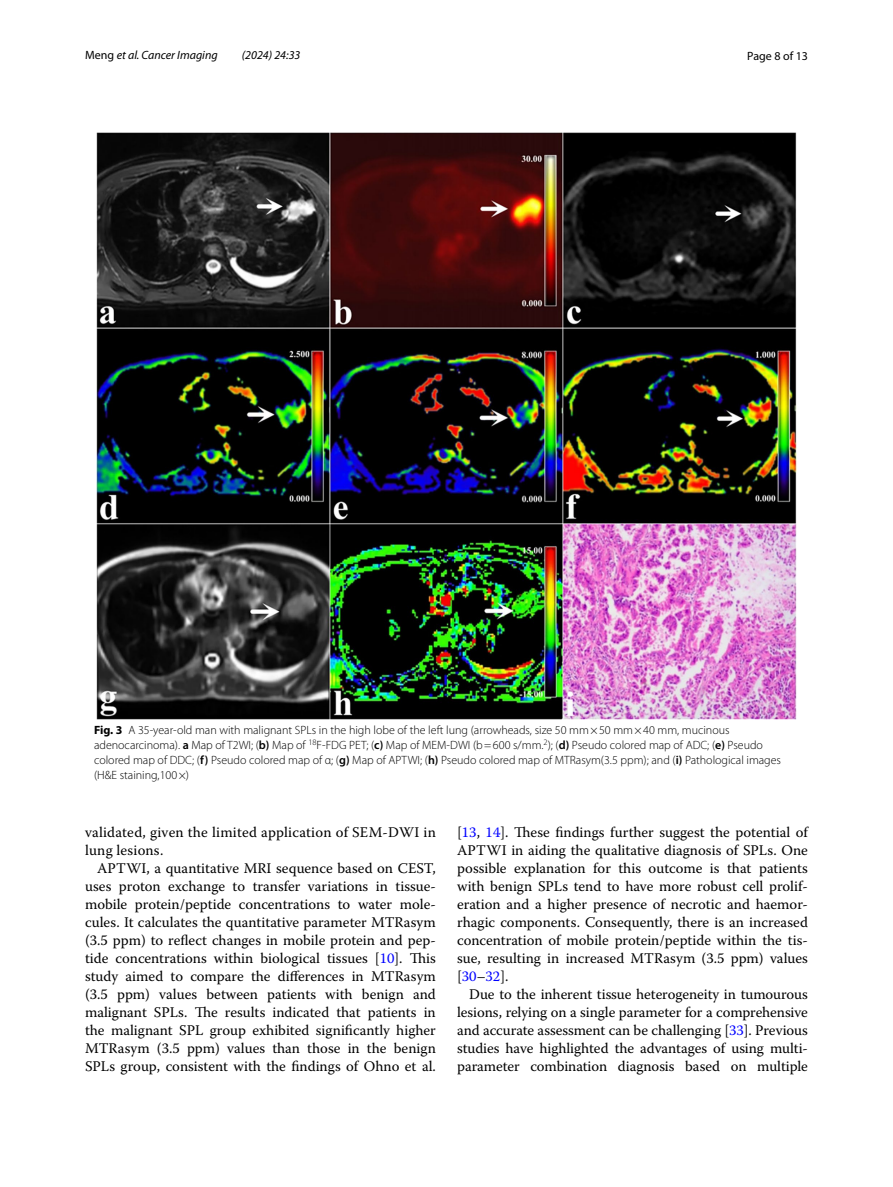
<style>
.page{position:relative;width:893px;height:1187px;background:#fff}
.page>*{position:absolute;margin:0;border:0;box-sizing:border-box;transform-origin:0 0}
.t1{font:14.7px/18px "Warnock Pro";color:#000;text-align:justify}
.t2{font:300 12px/15px "Myriad Pro";color:#000}
.t3{font:italic 12px "Myriad Pro";color:#000}
.t4{font:12px "Myriad Pro";color:#000}
.s1{font-style:normal}
.s2{font-weight:700}
.s3{font-weight:600}
.s4{color:#00f}
</style>
<div class="page">
<img style="left:96px;top:133px;width:701px;height:586px">
<p class="t3" style="left:85px;top:48px;width:134px"><span class="s1">Meng</span> et al. Cancer Imaging</p>
<p class="t3" style="left:242px;top:48px;width:60px">(2024) 24:33</p>
<p class="t4" style="left:747px;top:48px;width:62px">Page 8 of 13</p>
<p class="t2" style="left:94px;top:723px;width:689px"><span class="s2">Fig. 3</span> A 35-year-old man with malignant SPLs in the high lobe of the left lung (arrowheads, size 50 mm×50 mm×40 mm, mucinous adenocarcinoma). <span class="s3">a</span> Map of T2WI; (<span class="s3">b)</span> Map of <sup>18</sup>F-FDG PET; (<span class="s3">c)</span> Map of MEM-DWI (b=600 s/mm.<sup>2</sup>); (<span class="s3">d)</span> Pseudo colored map of ADC; (<span class="s3">e)</span> Pseudo colored map of DDC; (<span class="s3">f)</span> Pseudo colored map of α; (<span class="s3">g)</span> Map of APTWI; (<span class="s3">h)</span> Pseudo colored map of MTRasym(3.5 ppm); and (<span class="s3">i)</span> Pathological images (H&amp;E staining,100×)</p>
<p class="t1" style="left:85px;top:822px;width:352px">validated, given the limited application of SEM-DWI in lung lesions.</p>
<p class="t1" style="left:85px;top:858px;width:352px;text-indent:12px">APTWI, a quantitative MRI sequence based on CEST, uses proton exchange to transfer variations in tissue&shy;mobile protein/peptide concentrations to water mole&shy;cules. It calculates the quantitative parameter MTRasym (3.5 ppm) to reflect changes in mobile protein and pep&shy;tide concentrations within biological tissues [<span class="s4">10</span>]. This study aimed to compare the differences in MTRasym (3.5 ppm) values between patients with benign and malignant SPLs. The results indicated that patients in the malignant SPL group exhibited significantly higher MTRasym (3.5 ppm) values than those in the benign SPLs group, consistent with the findings of Ohno et al.</p>
<p class="t1" style="left:457px;top:822px;width:352px">[<span class="s4">13</span>, <span class="s4">14</span>]. These findings further suggest the potential of APTWI in aiding the qualitative diagnosis of SPLs. One possible explanation for this outcome is that patients with benign SPLs tend to have more robust cell prolif&shy;eration and a higher presence of necrotic and haemor&shy;rhagic components. Consequently, there is an increased concentration of mobile protein/peptide within the tis&shy;sue, resulting in increased MTRasym (3.5 ppm) values [<span class="s4">30</span>–<span class="s4">32</span>].</p>
<p class="t1" style="left:457px;top:984px;width:352px;text-indent:12px">Due to the inherent tissue heterogeneity in tumourous lesions, relying on a single parameter for a comprehensive and accurate assessment can be challenging [<span class="s4">33</span>]. Previous studies have highlighted the advantages of using multi&shy;parameter combination diagnosis based on multiple</p>
</div>
